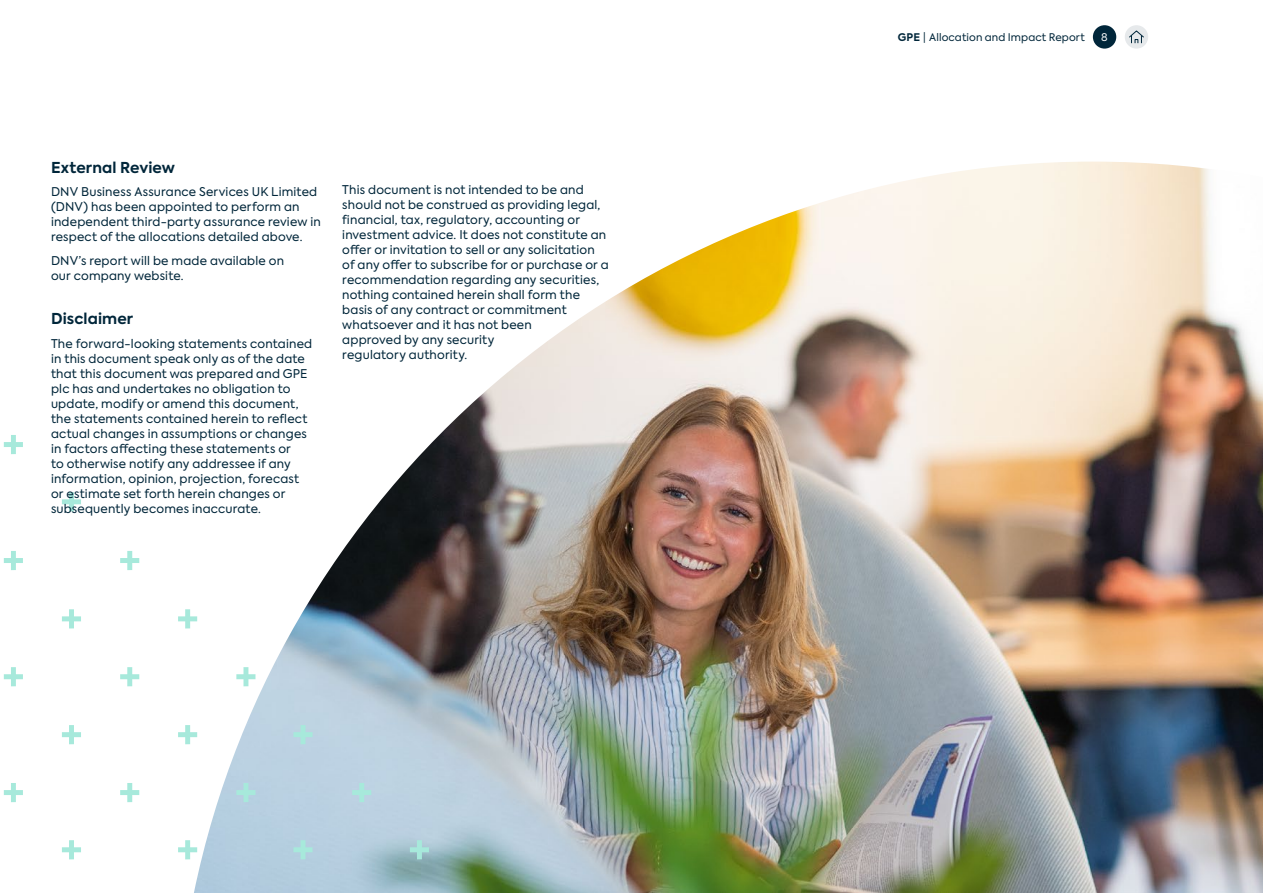
<style>
.page{position:relative;width:1263px;height:893px;background:#fff}
.page>*{position:absolute;margin:0;border:0;box-sizing:border-box;transform-origin:0 0}
.Heading1a_10pt{font:700 15px "Axiforma";letter-spacing:.005em;color:#00263a}
.BodyText_8_5pt{font:700 15px "Axiforma";letter-spacing:.01em;color:#00263a}
.BodyText_8_5pt-2{font:12px/15px "Axiforma";letter-spacing:.015em;color:#00263a}
.t1{font:10.5px "Axiforma";letter-spacing:.01em;color:#00263a}
.t2{font:10.5px "Axiforma";color:#fff}
.s1{font-weight:700}
</style>
<div class="page">
<img style="left:194px;top:162px;width:1069px;height:731px">
<svg style="left:178px;top:840px;width:19px;height:19px"></svg>
<svg style="left:293px;top:840px;width:20px;height:19px"></svg>
<svg style="left:410px;top:840px;width:19px;height:19px"></svg>
<svg style="left:352px;top:783px;width:19px;height:19px"></svg>
<svg style="left:62px;top:840px;width:19px;height:19px"></svg>
<svg style="left:4px;top:667px;width:19px;height:19px"></svg>
<svg style="left:120px;top:667px;width:19px;height:19px"></svg>
<svg style="left:236px;top:667px;width:19px;height:19px"></svg>
<svg style="left:178px;top:609px;width:19px;height:19px"></svg>
<svg style="left:120px;top:551px;width:19px;height:19px"></svg>
<svg style="left:62px;top:492px;width:19px;height:19px"></svg>
<svg style="left:4px;top:435px;width:19px;height:19px"></svg>
<svg style="left:4px;top:551px;width:19px;height:19px"></svg>
<svg style="left:62px;top:609px;width:19px;height:19px"></svg>
<svg style="left:4px;top:783px;width:19px;height:19px"></svg>
<svg style="left:120px;top:783px;width:19px;height:19px"></svg>
<svg style="left:236px;top:783px;width:19px;height:19px"></svg>
<svg style="left:293px;top:725px;width:20px;height:19px"></svg>
<svg style="left:178px;top:725px;width:19px;height:19px"></svg>
<svg style="left:62px;top:725px;width:19px;height:19px"></svg>
<div style="left:1093px;top:25px;width:23px;height:24px;background:#00263a;border-radius:50%"></div>
<div style="left:1125px;top:25px;width:23px;height:24px;background:#e6e9eb;border-radius:50%"></div>
<svg style="left:1129px;top:30px;width:15px;height:14px"></svg>
<h4 class="Heading1a_10pt" style="left:51px;top:157px;width:125px">External Review</h4>
<p class="BodyText_8_5pt-2" style="left:51px;top:185px;width:271px">DNV Business Assurance Services UK Limited (DNV) has been appointed to perform an independent third-party assurance review in respect of the allocations detailed above.</p>
<p class="BodyText_8_5pt-2" style="left:51px;top:253px;width:234px">DNV’s report will be made available on our company website.</p>
<p class="BodyText_8_5pt" style="left:51px;top:308px;width:84px">Disclaimer</p>
<p class="BodyText_8_5pt-2" style="left:51px;top:336px;width:263px">The forward-looking statements contained in this document speak only as of the date that this document was prepared and GPE plc has and undertakes no obligation to update, modify or amend this document, the statements contained herein to reflect actual changes in assumptions or changes in factors affecting these statements or<br>to otherwise notify any addressee if any information, opinion, projection, forecast or estimate set forth herein changes or subsequently becomes inaccurate.</p>
<p class="BodyText_8_5pt-2" style="left:342px;top:182px;width:268px">This document is not intended to be and should not be construed as providing legal, financial, tax, regulatory, accounting or investment advice. It does not constitute an offer or invitation to sell or any solicitation of any offer to subscribe for or purchase or a recommendation regarding any securities, nothing contained herein shall form the basis of any contract or commitment whatsoever and it has not been<br>approved by any security<br>regulatory authority.</p>
<p class="t1" style="left:898px;top:30px;width:188px"><span class="s1">GPE</span> | Allocation and Impact Report</p>
<p class="t2" style="left:1101px;top:30px;width:8px">8</p>
</div>
